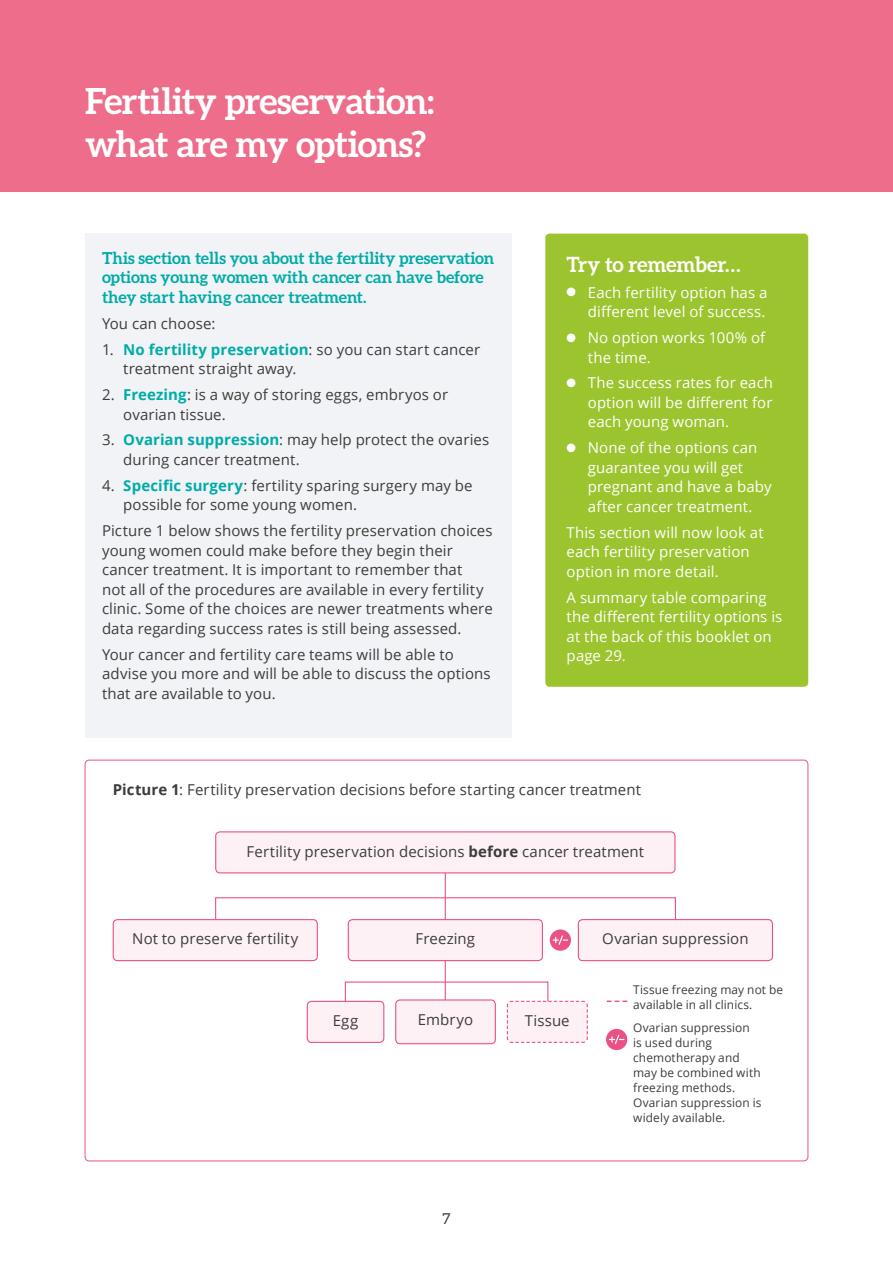
<style>
.page{position:relative;width:893px;height:1263px;background:#fff}
.page>*{position:absolute;margin:0;border:0;box-sizing:border-box;transform-origin:0 0}
.t1{font:700 36px/43.2px "Aleo";letter-spacing:-.02em;color:#fff}
.t2{font:700 21px "Aleo";letter-spacing:-.015em;color:#fff}
.t3{font:700 16.5px/19.5px "Aleo";color:#00aca9}
.t4{font:15px/19.5px "Open Sans";letter-spacing:.005em;color:#3c3c3b}
.t5{font:15px/19.5px "Open Sans";letter-spacing:.005em;color:#fff}
.t6{font:15px "Aleo";color:#3c3c3b}
.t7{font:12px/15px "Open Sans";letter-spacing:.01em;color:#3c3c3b}
.s1{font-weight:700;color:#00aca9}
.s2{font-weight:700}
</style>
<div class="page">
<div style="left:0;top:0;width:893px;height:191px;background:#ed6d8a"></div>
<div style="left:85px;top:234px;width:426px;height:504px;background:#f2f3f6"></div>
<div style="left:545px;top:234px;width:263px;height:453px;background:#9cc42e;border-radius:4px"></div>
<svg style="left:607px;top:1000px;width:20px;height:2px"></svg>
<div style="left:606px;top:1029px;width:21px;height:21px;background:#ea5284;border-radius:50%"></div>
<svg style="left:609px;top:1035px;width:15px;height:10px"></svg>
<hr style="left:445px;top:864px;width:1px;height:163px;background:#ea5284">
<div style="left:348px;top:920px;width:194px;height:40px;background:#fdf1f5;border-radius:4px"></div>
<div style="left:348px;top:919px;width:195px;height:42px;border:1px solid #ea5284;border-radius:4px"></div>
<div style="left:113px;top:920px;width:204px;height:40px;background:#fdf1f5;border-radius:4px"></div>
<div style="left:113px;top:919px;width:205px;height:42px;border:1px solid #ea5284;border-radius:4px"></div>
<div style="left:216px;top:832px;width:459px;height:41px;background:#fdf1f5;border-radius:4px"></div>
<div style="left:215px;top:831px;width:460px;height:42px;border:1px solid #ea5284;border-radius:4px"></div>
<div style="left:307px;top:1001px;width:77px;height:41px;background:#fdf1f5;border-radius:4px"></div>
<div style="left:307px;top:1001px;width:77px;height:42px;border:1px solid #ea5284;border-radius:4px"></div>
<div style="left:395px;top:999px;width:101px;height:45px;border:1px solid #ea5284;border-radius:4px"></div>
<div style="left:578px;top:919px;width:194px;height:42px;background:#fdf1f5;border-radius:4px"></div>
<div style="left:578px;top:919px;width:195px;height:42px;border:1px solid #ea5284;border-radius:4px"></div>
<svg style="left:344px;top:981px;width:244px;height:62px"></svg>
<div style="left:550px;top:929px;width:21px;height:22px;background:#ea5284;border-radius:50%"></div>
<svg style="left:215px;top:897px;width:462px;height:49px"></svg>
<h1 class="t1" style="left:85px;top:79px;width:351px">Fertility preservation: what are my options?</h1>
<p class="t3" style="left:102px;top:248px;width:394px">This section tells you about the fertility preservation options young women with cancer can have before they start having cancer treatment.</p>
<p class="t4" style="left:102px;top:313px;width:115px">You can choose:</p>
<p class="t4" style="left:123px;top:339px;width:358px;text-indent:-21px">1. <span class="s1">No fertility preservation</span>: so you can start cancer treatment straight away.</p>
<p class="t4" style="left:123px;top:384px;width:326px;text-indent:-21px">2. <span class="s1">Freezing</span>: is a way of storing eggs, embryos or ovarian tissue.</p>
<p class="t4" style="left:123px;top:430px;width:367px;text-indent:-21px">3. <span class="s1">Ovarian suppression</span>: may help protect the ovaries during cancer treatment.</p>
<p class="t4" style="left:123px;top:475px;width:351px;text-indent:-21px">4. <span class="s1">Specific surgery</span>: fertility sparing surgery may be possible for some young women.</p>
<p class="t4" style="left:102px;top:521px;width:392px">Picture 1 below shows the fertility preservation choices young women could make before they begin their cancer treatment. It is important to remember that<br>not all of the procedures are available in every fertility clinic. Some of the choices are newer treatments where data regarding success rates is still being assessed.</p>
<p class="t4" style="left:102px;top:644px;width:390px">Your cancer and fertility care teams will be able to advise you more and will be able to discuss the options that are available to you.</p>
<h2 class="t2" style="left:567px;top:252px;width:175px">Try to remember…</h2>
<p class="t5" style="left:567px;top:282px;width:202px;text-align:right">● Each fertility option has a different level of success.</p>
<p class="t5" style="left:588px;top:327px;width:179px;text-indent:-21px">● No option works 100% of the time.</p>
<p class="t5" style="left:588px;top:373px;width:187px;text-align:justify;text-indent:-21px">● The success rates for each option will be different for each young woman.</p>
<p class="t5" style="left:588px;top:438px;width:185px;text-indent:-21px">● None of the options can guarantee you will get pregnant and have a baby after cancer treatment.</p>
<p class="t5" style="left:567px;top:522px;width:199px">This section will now look at each fertility preservation option in more detail.</p>
<p class="t5" style="left:567px;top:587px;width:217px">A summary table comparing the different fertility options is at the back of this booklet on page 29.</p>
<p class="t4" style="left:113px;top:779px;width:530px"><span class="s2">Picture 1</span>: Fertility preservation decisions before starting cancer treatment</p>
<p class="t4" style="left:246px;top:841px;width:399px">Fertility preservation decisions <span class="s2">before</span> cancer treatment</p>
<p class="t4" style="left:132px;top:929px;width:167px">Not to preserve fertility</p>
<p class="t4" style="left:416px;top:929px;width:61px">Freezing</p>
<p class="t4" style="left:333px;top:1010px;width:27px">Egg</p>
<p class="t4" style="left:418px;top:1009px;width:57px">Embryo</p>
<p class="t6" style="left:442px;top:1210px;width:10px">7</p>
<p class="t4" style="left:525px;top:1010px;width:46px">Tissue</p>
<p class="t4" style="left:602px;top:929px;width:148px">Ovarian suppression</p>
<p class="t7" style="left:633px;top:982px;width:152px">Tissue freezing may not be available in all clinics.</p>
<p class="t7" style="left:633px;top:1020px;width:130px">Ovarian suppression is used during chemotherapy and may be combined with freezing methods.<br>Ovarian suppression is widely available.</p>
</div>
